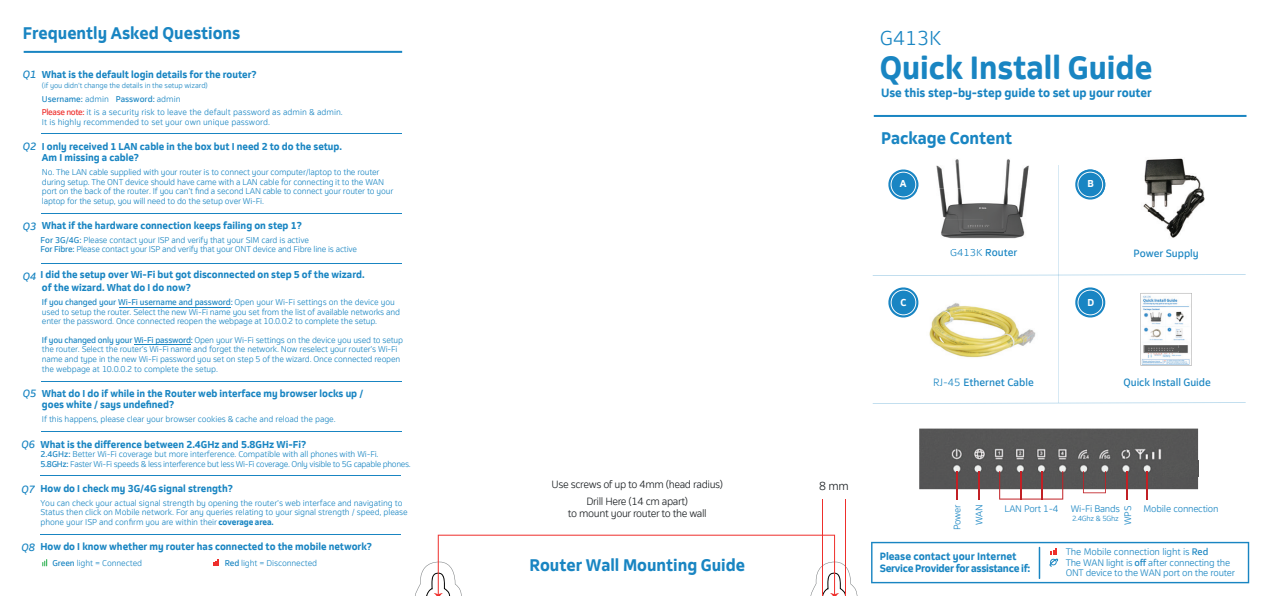
<style>
.page{position:relative;width:1271px;height:596px;background:#fff}
.page>*{position:absolute;margin:0;border:0;box-sizing:border-box;transform-origin:0 0}
.t1{font:700 30.6px "Telkom 123";color:#1985c2}
.t2{font:300 19.1px "Telkom 123";color:#1985c2}
.t3{font:700 16px "Telkom 123";color:#1985c2}
.t4{font:700 11.4px "Telkom 123";color:#1985c2}
.t5{font:300 11px "Telkom 123";color:#1d2124}
.t6{font:300 10px/12.2px "Telkom 123";letter-spacing:-.04em;color:#1d2124;text-align:center}
.t7{font:10px "Telkom 123";letter-spacing:-.005em;color:#1985c2}
.t8{font:700 10px/12px "Telkom 123";letter-spacing:-.03em;color:#1985c2}
.t9{font:italic 10px "Telkom 123";color:#1985c2}
.t10{font:700 9.5px/11.4px "Telkom 123";color:#1985c2}
.t11{font:700 9.5px "Telkom 123";color:#fff}
.t12{font:300 9px/10.8px "Telkom 123";letter-spacing:-.03em;color:#1985c2}
.t13{font:300 8px/9.6px "Telkom 123";letter-spacing:-.025em;color:#1985c2}
.t14{font:300 8px/9.6px "Telkom 123";letter-spacing:-.045em;color:#1985c2}
.t15{font:300 8px/13px "Telkom 123";color:#1985c2}
.t16{font:300 7px "Telkom 123";letter-spacing:-.02em;color:#1985c2}
.s1{font-weight:400}
.s2{font-weight:400;color:#ee2f2c}
.s3{font-weight:700}
.s4{font-weight:300}
</style>
<div class="page">
<img style="left:919px;top:428px;width:279px;height:61px">
<img style="left:1163px;top:459px;width:35px;height:17px">
<hr style="left:874px;top:115px;width:372px;height:2px;background:#1985c2">
<hr style="left:24px;top:51px;width:378px;height:2px;background:#1985c2">
<svg style="left:957px;top:470px;width:1px;height:28px"></svg>
<svg style="left:978px;top:470px;width:1px;height:28px"></svg>
<svg style="left:1126px;top:470px;width:1px;height:28px"></svg>
<svg style="left:1147px;top:470px;width:1px;height:28px"></svg>
<svg style="left:999px;top:470px;width:64px;height:29px"></svg>
<hr style="left:42px;top:133px;width:360px;height:1px;background:#1985c2">
<hr style="left:42px;top:213px;width:360px;height:1px;background:#1985c2">
<hr style="left:42px;top:263px;width:360px;height:1px;background:#1985c2">
<hr style="left:42px;top:431px;width:360px;height:1px;background:#1985c2">
<hr style="left:42px;top:380px;width:360px;height:1px;background:#1985c2">
<hr style="left:134px;top:344px;width:57px;height:1px;background:#1985c2">
<hr style="left:119px;top:306px;width:111px;height:1px;background:#1985c2">
<svg style="left:415px;top:534px;width:443px;height:61px"></svg>
<hr style="left:845px;top:498px;width:1px;height:97px;background:#ee2f2c">
<hr style="left:822px;top:498px;width:1px;height:97px;background:#ee2f2c">
<img style="left:1145px;top:158px;width:39px;height:7px">
<hr style="left:41px;top:475px;width:360px;height:1px;background:#1985c2">
<hr style="left:41px;top:533px;width:360px;height:1px;background:#1985c2">
<svg style="left:213px;top:559px;width:5px;height:6px"></svg>
<svg style="left:42px;top:559px;width:5px;height:7px"></svg>
<svg style="left:1083px;top:470px;width:23px;height:23px"></svg>
<svg style="left:871px;top:541px;width:378px;height:42px"></svg>
<svg style="left:873px;top:165px;width:373px;height:238px"></svg>
<h3 class="t3" style="left:23px;top:22px;width:219px">Frequently Asked Questions</h3>
<h2 class="t2" style="left:880px;top:25px;width:63px">G413K</h2>
<p class="t10" style="left:42px;top:69px;width:216px">What is the default login details for the router?</p>
<p class="t16" style="left:42px;top:81px;width:167px">(if you didn’t change the details in the setup wizard)</p>
<p class="t15" style="left:42px;top:92px;width:302px"><span class="s1">Username:</span> admin <span class="s1">Password:</span> admin<br><span class="s2">Please note:</span> it is a security risk to leave the default password as admin &amp; admin.</p>
<p class="t15" style="left:42px;top:115px;width:230px">It is highly recommended to set your own unique password.</p>
<p class="t9" style="left:23px;top:68px;width:15px">Q1</p>
<p class="t10" style="left:42px;top:140px;width:302px">I only received 1 LAN cable in the box but I need 2 to do the setup.<br>Am I missing a cable?</p>
<p class="t13" style="left:42px;top:167px;width:353px">No. The LAN cable supplied with your router is to connect your computer/laptop to the router during setup. The ONT device should have came with a LAN cable for connecting it to the WAN port on the back of the router. If you can’t find a second LAN cable to connect your router to your laptop for the setup, you will need to do the setup over Wi-Fi.</p>
<p class="t9" style="left:23px;top:140px;width:15px">Q2</p>
<p class="t10" style="left:42px;top:220px;width:261px">What if the hardware connection keeps failing on step 1?</p>
<p class="t9" style="left:23px;top:219px;width:15px">Q3</p>
<p class="t13" style="left:41px;top:235px;width:318px"><span class="s1">For 3G/4G:</span> Please contact your ISP and verify that your SIM card is active<br><span class="s1">For Fibre:</span> Please contact your ISP and verify that your ONT device and Fibre line is active</p>
<p class="t10" style="left:41px;top:268px;width:326px">I did the setup over Wi-Fi but got disconnected on step 5 of the wizard.</p>
<p class="t9" style="left:23px;top:269px;width:15px">Q4</p>
<p class="t10" style="left:42px;top:282px;width:150px">of the wizard. What do I do now?</p>
<p class="t13" style="left:42px;top:297px;width:360px"><span class="s1">If you changed your Wi-Fi username and password:</span> Open your Wi-Fi settings on the device you used to setup the router. Select the new Wi-Fi name you set from the list of available networks and enter the password. Once connected reopen the webpage at 10.0.0.2 to complete the setup.</p>
<p class="t13" style="left:42px;top:334px;width:363px"><span class="s1">If you changed only your Wi-Fi password:</span> Open your Wi-Fi settings on the device you used to setup the router. Select the router’s Wi-Fi name and forget the network. Now reselect your router’s Wi-Fi name and type in the new Wi-Fi password you set on step 5 of the wizard. Once connected reopen the webpage at 10.0.0.2 to complete the setup.</p>
<p class="t10" style="left:42px;top:387px;width:323px">What do I do if while in the Router web interface my browser locks up / goes white / says undefined?</p>
<p class="t13" style="left:42px;top:414px;width:295px">If this happens, please clear your browser cookies &amp; cache and reload the page.</p>
<p class="t9" style="left:23px;top:387px;width:15px">Q5</p>
<p class="t10" style="left:41px;top:438px;width:267px">What is the difference between 2.4GHz and 5.8GHz Wi-Fi?</p>
<p class="t14" style="left:41px;top:449px;width:372px"><span class="s1">2.4GHz:</span> Better Wi-Fi coverage but more interference. Compatible with all phones with Wi-Fi.<br><span class="s1">5.8GHz:</span> Faster Wi-Fi speeds &amp; less interference but less Wi-Fi coverage. Only visible to 5G capable phones.</p>
<p class="t9" style="left:21px;top:437px;width:15px">Q6</p>
<p class="t10" style="left:41px;top:482px;width:194px">How do I check my 3G/4G signal strength?</p>
<p class="t13" style="left:41px;top:497px;width:369px">You can check your actual signal strength by opening the router’s web interface and navigating to<br>Status then click on Mobile network. For any queries relating to your signal strength / speed, please phone your ISP and confirm you are within their <span class="s3">coverage area.</span></p>
<p class="t10" style="left:41px;top:540px;width:333px">How do I know whether my router has connected to the mobile network?</p>
<p class="t13" style="left:53px;top:557px;width:91px"><span class="s1">Green</span> light = Connected</p>
<p class="t9" style="left:21px;top:482px;width:15px">Q7</p>
<p class="t9" style="left:21px;top:540px;width:15px">Q8</p>
<p class="t13" style="left:225px;top:557px;width:94px"><span class="s1">Red</span> light = Disconnected</p>
<h1 class="t1" style="left:880px;top:47px;width:274px">Quick Install Guide</h1>
<h3 class="t4" style="left:881px;top:85px;width:272px">Use this step-by-step guide to set up your router</h3>
<h3 class="t3" style="left:881px;top:128px;width:133px">Package Content</h3>
<p class="t11" style="left:900px;top:177px;width:8px">A</p>
<p class="t11" style="left:1088px;top:177px;width:8px">B</p>
<p class="t11" style="left:900px;top:296px;width:7px">C</p>
<p class="t7" style="left:950px;top:246px;width:69px"><span class="s4">G413K</span> Router</p>
<p class="t7" style="left:1133px;top:247px;width:67px">Power Supply</p>
<p class="t11" style="left:1087px;top:296px;width:8px">D</p>
<p class="t7" style="left:933px;top:375px;width:102px"><span class="s4">RJ-45</span> Ethernet Cable</p>
<p class="t7" style="left:1123px;top:375px;width:89px">Quick Install Guide</p>
<p class="t6" style="left:552px;top:477px;width:173px">Use screws of up to 4mm (head radius)</p>
<h3 class="t5" style="left:819px;top:478px;width:31px">8 mm</h3>
<p class="t6" style="left:568px;top:494px;width:140px">Drill Here (14 cm apart)<br>to mount your router to the wall</p>
<h3 class="t3" style="left:529px;top:554px;width:217px">Router Wall Mounting Guide</h3>
<p class="t12" style="left:951px;top:530px;width:27px;rotate:-90deg">Power</p>
<p class="t12" style="left:973px;top:525px;width:23px;rotate:-90deg">WAN</p>
<p class="t12" style="left:1071px;top:503px;width:51px">Wi-Fi Bands</p>
<p class="t16" style="left:1072px;top:513px;width:48px">2.4Ghz &amp; 5Ghz</p>
<p class="t12" style="left:1004px;top:503px;width:55px">LAN Port 1-4</p>
<p class="t12" style="left:1143px;top:503px;width:76px">Mobile connection</p>
<p class="t8" style="left:880px;top:550px;width:152px">Please contact your Internet<br>Service Provider for assistance if:</p>
<p class="t12" style="left:1066px;top:545px;width:171px">The Mobile connection light is <span class="s1">Red<br></span>The WAN light is <span class="s1">off</span> after connecting the<br>ONT device to the WAN port on the router</p>
<p class="t12" style="left:1122px;top:524px;width:21px;rotate:-90deg">WPS</p>
</div>
